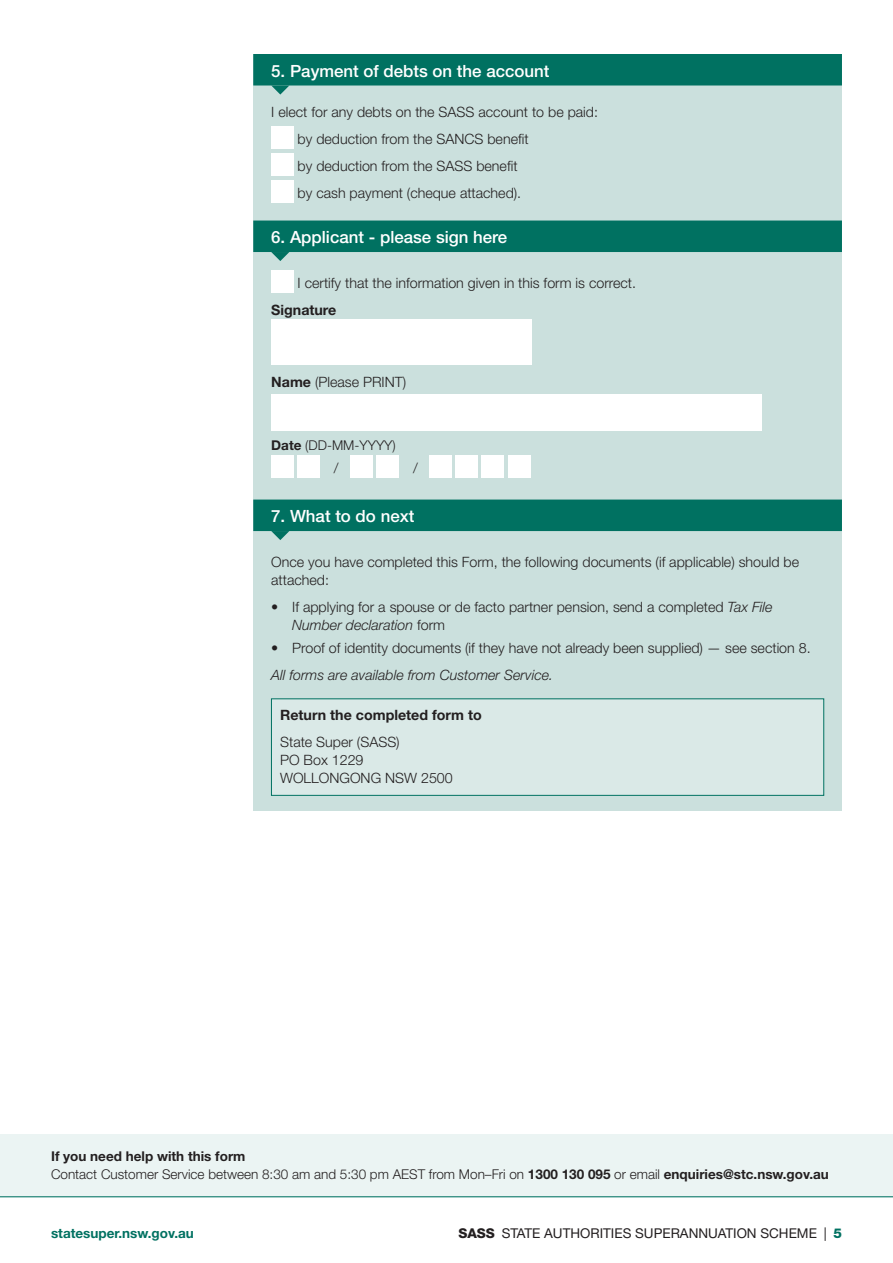
<style>
.page{position:relative;width:893px;height:1263px;background:#fff}
.page>*{position:absolute;margin:0;border:0;box-sizing:border-box;transform-origin:0 0}
.S1{font:500 16.8px "Helvetica Neue LT";color:#fff}
.Body{font:300 14.25px/18px "Helvetica Neue LT Std";color:#231f20}
.Bullet{font:300 14.25px/18px "Helvetica Neue LT Std";color:#231f20}
.Bullet_last{font:300 14.25px "Helvetica Neue LT Std";color:#231f20}
.Body-2{font:italic 300 14.25px "Helvetica Neue LT";color:#231f20}
.Body-3{font:700 14.25px "Helvetica Neue LT Std";color:#231f20}
.Boxes_body{font:700 14.25px "Helvetica Neue LT Std";color:#231f20}
.Boxes_body-2{font:300 14.25px "Helvetica Neue LT Std";color:#231f20}
.Boxes_body-3{font:300 13.5px/18px "Helvetica Neue LT Std";color:#231f20}
.t1{font:13.5px "Helvetica Neue LT";color:#231f20}
.t2{font:700 13.5px "Helvetica Neue LT Std";color:#007161}
.s1{font-weight:700}
.s2{font-family:"Helvetica Neue LT";font-style:italic}
.s3{font-family:"Helvetica Neue LT Std";font-weight:800}
.s4{font-family:"Helvetica Neue LT Std";font-weight:800;color:#007161}
</style>
<div class="page">
<div style="left:0;top:1134px;width:893px;height:63px;background:#ebf4f3"></div>
<hr style="left:0;top:1196px;width:893px;height:1px;background:#007161">
<div style="left:253px;top:54px;width:589px;height:756px;background:#cbe0dd"></div>
<div style="left:253px;top:54px;width:589px;height:32px;background:#007161"></div>
<div style="left:253px;top:221px;width:589px;height:31px;background:#007161"></div>
<div style="left:253px;top:500px;width:589px;height:31px;background:#007161"></div>
<div style="left:271px;top:126px;width:23px;height:22px;background:#fff"></div>
<div style="left:271px;top:153px;width:23px;height:22px;background:#fff"></div>
<div style="left:271px;top:180px;width:23px;height:22px;background:#fff"></div>
<div style="left:271px;top:270px;width:23px;height:22px;background:#fff"></div>
<div style="left:271px;top:319px;width:260px;height:45px;background:#fff"></div>
<div style="left:271px;top:395px;width:491px;height:36px;background:#fff"></div>
<div style="left:271px;top:455px;width:22px;height:22px;background:#fff"></div>
<div style="left:297px;top:455px;width:22px;height:22px;background:#fff"></div>
<div style="left:350px;top:455px;width:22px;height:22px;background:#fff"></div>
<div style="left:377px;top:455px;width:22px;height:22px;background:#fff"></div>
<div style="left:430px;top:455px;width:22px;height:22px;background:#fff"></div>
<div style="left:456px;top:455px;width:22px;height:22px;background:#fff"></div>
<div style="left:482px;top:455px;width:22px;height:22px;background:#fff"></div>
<div style="left:508px;top:455px;width:22px;height:22px;background:#fff"></div>
<svg style="left:272px;top:86px;width:17px;height:9px"></svg>
<svg style="left:271px;top:252px;width:18px;height:9px"></svg>
<svg style="left:271px;top:531px;width:18px;height:9px"></svg>
<div style="left:271px;top:699px;width:553px;height:96px;background:#dae9e7"></div>
<p class="S1" style="left:271px;top:61px;width:280px">5. Payment of debts on the account</p>
<p class="Body" style="left:271px;top:103px;width:328px">I elect for any debts on the SASS account to be paid:</p>
<p class="Body" style="left:298px;top:130px;width:232px">by deduction from the SANCS benefit</p>
<p class="Body" style="left:298px;top:157px;width:221px">by deduction from the SASS benefit</p>
<p class="Body" style="left:298px;top:184px;width:225px">by cash payment (cheque attached).</p>
<p class="S1" style="left:271px;top:227px;width:238px">6. Applicant - please sign here</p>
<p class="Body" style="left:298px;top:274px;width:340px">I certify that the information given in this form is correct.</p>
<p class="Boxes_body" style="left:271px;top:301px;width:67px">Signature</p>
<p class="Body" style="left:271px;top:373px;width:136px"><span class="s1">Name</span> (Please PRINT)</p>
<p class="Boxes_body-3" style="left:271px;top:436px;width:126px"><span class="s1">Date</span> (DD-MM-YYYY)</p>
<p class="Boxes_body-2" style="left:334px;top:459px;width:6px">/</p>
<p class="Boxes_body-2" style="left:413px;top:459px;width:6px">/</p>
<p class="S1" style="left:271px;top:506px;width:145px">7. What to do next</p>
<p class="Body" style="left:271px;top:553px;width:529px">Once you have completed this Form, the following documents (if applicable) should be attached:</p>
<p class="Bullet" style="left:292px;top:598px;width:482px;text-indent:-21px">• If applying for a spouse or de facto partner pension, send a completed <span class="s2">Tax File<br>Number declaration</span> form</p>
<p class="Bullet_last" style="left:271px;top:639px;width:541px">• Proof of identity documents (if they have not already been supplied) — see section 8.</p>
<p class="Body-2" style="left:271px;top:666px;width:283px">All forms are available from Customer Service.</p>
<p class="Body-3" style="left:280px;top:706px;width:203px">Return the completed form to</p>
<p class="Body" style="left:280px;top:733px;width:174px">State Super (SASS)<br>PO Box 1229<br>WOLLONGONG NSW 2500</p>
<p class="Boxes_body-3" style="left:51px;top:1147px;width:779px"><span class="s1">If you need help with this form<br></span>Contact Customer Service between 8:30 am and 5:30 pm AEST from Mon–Fri on <span class="s1">1300 130 095</span> or email <span class="s1">enquiries@stc.nsw.gov.au</span></p>
<p class="t2" style="left:51px;top:1224px;width:144px">statesuper.nsw.gov.au</p>
<p class="t1" style="left:458px;top:1225px;width:385px"><span class="s3">SASS</span> STATE AUTHORITIES SUPERANNUATION SCHEME | <span class="s4">5</span></p>
</div>
